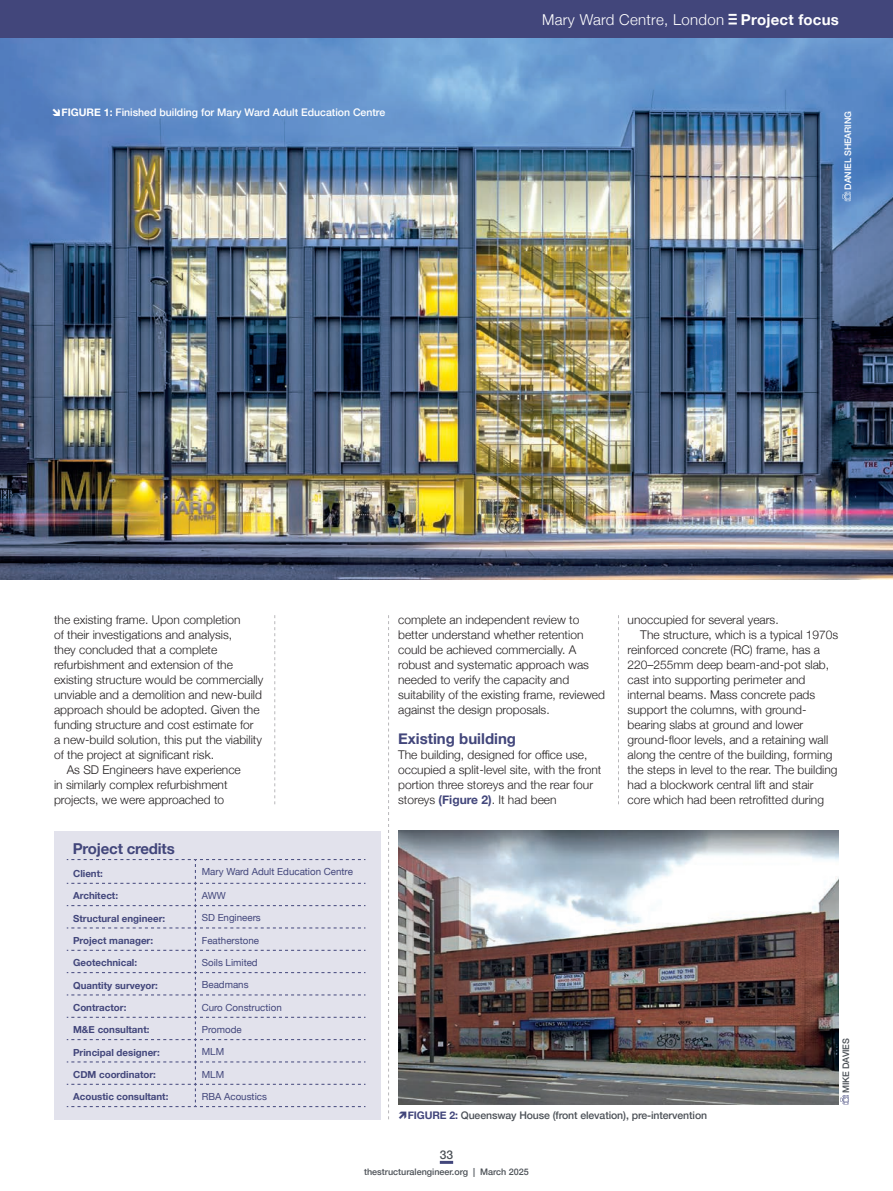
<style>
.page{position:relative;width:893px;height:1191px;background:#fff}
.page>*{position:absolute;margin:0;border:0;box-sizing:border-box;transform-origin:0 0}
.t1{font:300 15px "Helvetica Neue";letter-spacing:.02em;color:#fff}
.t2{font:700 15px "Helvetica Neue";color:#42467b}
.t3{font:300 12px/15px "Helvetica Neue";color:#231f20}
.t4{font:500 12px "Helvetica Neue";color:#4c5157}
.t5{font:500 10.5px "Helvetica Neue";color:#fff}
.t6{font:500 10.5px "Helvetica Neue";letter-spacing:-.01em;color:#4c5157}
.t7{font:700 9.75px "Helvetica Neue";color:#42467b}
.t8{font:9.75px "Helvetica Neue";color:#42467b}
.t9{font:500 9px "Helvetica Neue";color:#4c5157}
.t10{font:500 9px "Helvetica Neue";letter-spacing:-.02em;color:#fff}
.t11{font:500 9px "Helvetica Neue";letter-spacing:-.02em;color:#4c5157}
.s1{font-weight:700}
.s2{font-weight:700;color:#42467b}
</style>
<div class="page">
<div style="left:54px;top:830px;width:326px;height:289px;background:#e2e2ec"></div>
<svg style="left:67px;top:859px;width:298px;height:248px"></svg>
<img style="left:0;top:38px;width:893px;height:541px">
<svg style="left:440px;top:1160px;width:13px;height:3px"></svg>
<div style="left:0;top:0;width:893px;height:38px;background:#42467b"></div>
<svg style="left:728px;top:14px;width:9px;height:11px"></svg>
<svg style="left:618px;top:615px;width:1px;height:189px"></svg>
<svg style="left:274px;top:615px;width:1px;height:189px"></svg>
<svg style="left:842px;top:192px;width:9px;height:9px"></svg>
<svg style="left:388px;top:615px;width:1px;height:504px"></svg>
<img style="left:398px;top:830px;width:441px;height:274px">
<svg style="left:840px;top:1095px;width:9px;height:9px"></svg>
<svg style="left:53px;top:109px;width:7px;height:7px"></svg>
<p class="t5" style="left:62px;top:104px;width:325px"><span class="s1">FIGURE 1:</span> Finished building for Mary Ward Adult Education Centre</p>
<p class="t1" style="left:542px;top:7px;width:298px">Mary Ward Centre, London <span class="s1">Project focus</span></p>
<p class="t10" style="left:840px;top:190px;width:80px;rotate:-90deg">DANIEL SHEARING</p>
<p class="t3" style="left:54px;top:611px;width:188px">the existing frame. Upon completion</p>
<p class="t3" style="left:54px;top:626px;width:180px">of their investigations and analysis,</p>
<p class="t3" style="left:54px;top:641px;width:165px">they concluded that a complete</p>
<p class="t3" style="left:54px;top:656px;width:180px">refurbishment and extension of the</p>
<p class="t3" style="left:54px;top:671px;width:211px">existing structure would be commercially</p>
<p class="t3" style="left:54px;top:686px;width:210px">unviable and a demolition and new-build</p>
<p class="t3" style="left:54px;top:701px;width:207px">approach should be adopted. Given the</p>
<p class="t3" style="left:54px;top:716px;width:201px">funding structure and cost estimate for</p>
<p class="t3" style="left:54px;top:731px;width:209px">a new-build solution, this put the viability</p>
<p class="t3" style="left:54px;top:746px;width:162px">of the project at significant risk.</p>
<p class="t3" style="left:67px;top:761px;width:176px">As SD Engineers have experience</p>
<p class="t3" style="left:54px;top:776px;width:175px">in similarly complex refurbishment</p>
<p class="t3" style="left:54px;top:791px;width:172px">projects, we were approached to</p>
<p class="t2" style="left:73px;top:836px;width:103px">Project credits</p>
<p class="t7" style="left:73px;top:865px;width:31px">Client:</p>
<p class="t8" style="left:202px;top:864px;width:153px">Mary Ward Adult Education Centre</p>
<p class="t7" style="left:73px;top:888px;width:46px">Architect:</p>
<p class="t8" style="left:202px;top:888px;width:26px">AWW</p>
<p class="t7" style="left:73px;top:910px;width:94px">Structural engineer:</p>
<p class="t8" style="left:202px;top:910px;width:61px">SD Engineers</p>
<p class="t7" style="left:73px;top:932px;width:81px">Project manager:</p>
<p class="t8" style="left:202px;top:933px;width:59px">Featherstone</p>
<p class="t7" style="left:73px;top:955px;width:66px">Geotechnical:</p>
<p class="t8" style="left:202px;top:955px;width:57px">Soils Limited</p>
<p class="t7" style="left:73px;top:977px;width:86px">Quantity surveyor:</p>
<p class="t8" style="left:202px;top:977px;width:48px">Beadmans</p>
<p class="t7" style="left:73px;top:999px;width:55px">Contractor:</p>
<p class="t8" style="left:202px;top:1000px;width:81px">Curo Construction</p>
<p class="t7" style="left:73px;top:1022px;width:78px">M&amp;E consultant:</p>
<p class="t8" style="left:202px;top:1022px;width:41px">Promode</p>
<p class="t7" style="left:73px;top:1044px;width:88px">Principal designer:</p>
<p class="t8" style="left:202px;top:1044px;width:24px">MLM</p>
<p class="t7" style="left:73px;top:1066px;width:84px">CDM coordinator:</p>
<p class="t8" style="left:202px;top:1067px;width:24px">MLM</p>
<p class="t7" style="left:73px;top:1089px;width:97px">Acoustic consultant:</p>
<p class="t8" style="left:202px;top:1089px;width:67px">RBA Acoustics</p>
<p class="t3" style="left:398px;top:611px;width:208px">complete an independent review to better understand whether retention could be achieved commercially. A robust and systematic approach was needed to verify the capacity and suitability of the existing frame, reviewed against the design proposals.</p>
<p class="t2" style="left:398px;top:727px;width:119px">Existing building</p>
<p class="t3" style="left:398px;top:746px;width:205px">The building, designed for office use, occupied a split-level site, with the front portion three storeys and the rear four storeys <span class="s2">(Figure 2)</span>. It had been</p>
<p class="t3" style="left:628px;top:611px;width:153px">unoccupied for several years.</p>
<p class="t3" style="left:640px;top:626px;width:200px">The structure, which is a typical 1970s</p>
<p class="t3" style="left:628px;top:641px;width:194px">reinforced concrete (RC) frame, has a</p>
<p class="t3" style="left:628px;top:656px;width:203px">220–255mm deep beam-and-pot slab,</p>
<p class="t3" style="left:628px;top:671px;width:179px">cast into supporting perimeter and</p>
<p class="t3" style="left:628px;top:686px;width:189px">internal beams. Mass concrete pads</p>
<p class="t3" style="left:628px;top:701px;width:180px">support the columns, with ground-</p>
<p class="t3" style="left:628px;top:716px;width:177px">bearing slabs at ground and lower</p>
<p class="t3" style="left:628px;top:731px;width:202px">ground-floor levels, and a retaining wall</p>
<p class="t3" style="left:628px;top:746px;width:206px">along the centre of the building, forming</p>
<p class="t3" style="left:628px;top:761px;width:212px">the steps in level to the rear. The building</p>
<p class="t3" style="left:628px;top:776px;width:188px">had a blockwork central lift and stair</p>
<p class="t3" style="left:628px;top:791px;width:198px">core which had been retrofitted during</p>
<p class="t11" style="left:839px;top:1092px;width:56px;rotate:-90deg">MIKE DAVIES</p>
<p class="t6" style="left:408px;top:1107px;width:301px"><span class="s2">FIGURE 2:</span> Queensway House (front elevation), pre-intervention</p>
<p class="t4" style="left:440px;top:1144px;width:15px">33</p>
<p class="t9" style="left:364px;top:1164px;width:166px">thestructuralengineer.org | March 2025</p>
</div>
